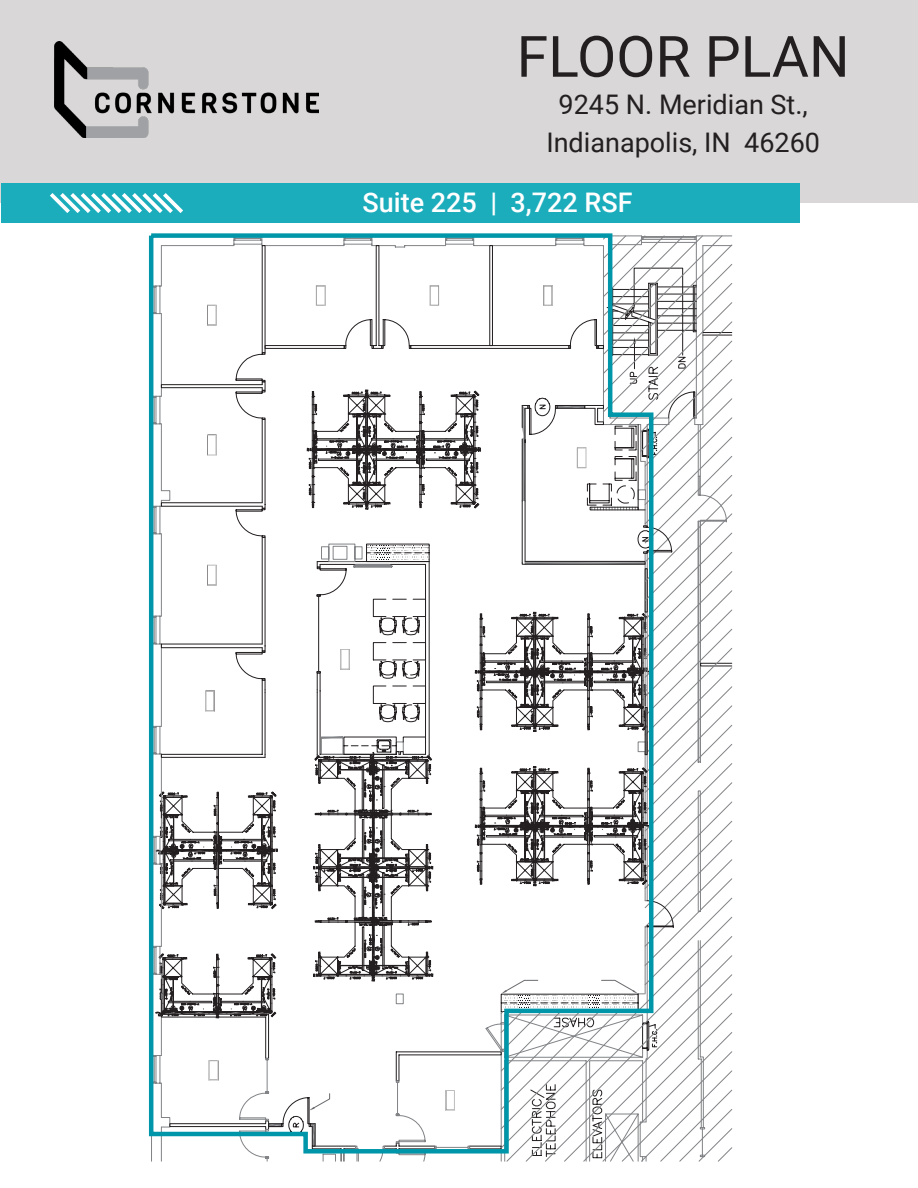
<style>
.page{position:relative;width:918px;height:1188px;background:#fff}
.page>*{position:absolute;margin:0;border:0;box-sizing:border-box;transform-origin:0 0}
.t1{font:57px "Roboto";color:#231f20}
.t2{font:27px "Roboto";color:#231f20}
.t3{font:500 27px "Roboto";color:#fff}
</style>
<div class="page">
<div style="left:0;top:0;width:917px;height:203px;background:#d9d7d7"></div>
<div style="left:1px;top:183px;width:799px;height:39px;background:#1badbc"></div>
<svg style="left:50px;top:193px;width:133px;height:20px"></svg>
<img style="left:54px;top:42px;width:265px;height:95px">
<svg style="left:656px;top:236px;width:76px;height:926px"></svg>
<svg style="left:160px;top:268px;width:537px;height:894px"></svg>
<svg style="left:148px;top:233px;width:508px;height:923px"></svg>
<p class="t1" style="left:517px;top:17px;width:334px">FLOOR PLAN</p>
<p class="t2" style="left:559px;top:86px;width:251px">9245 N. Meridian St.,</p>
<p class="t2" style="left:546px;top:123px;width:275px">Indianapolis, IN 46260</p>
<p class="t3" style="left:363px;top:183px;width:272px">Suite 225 | 3,722 RSF</p>
</div>
